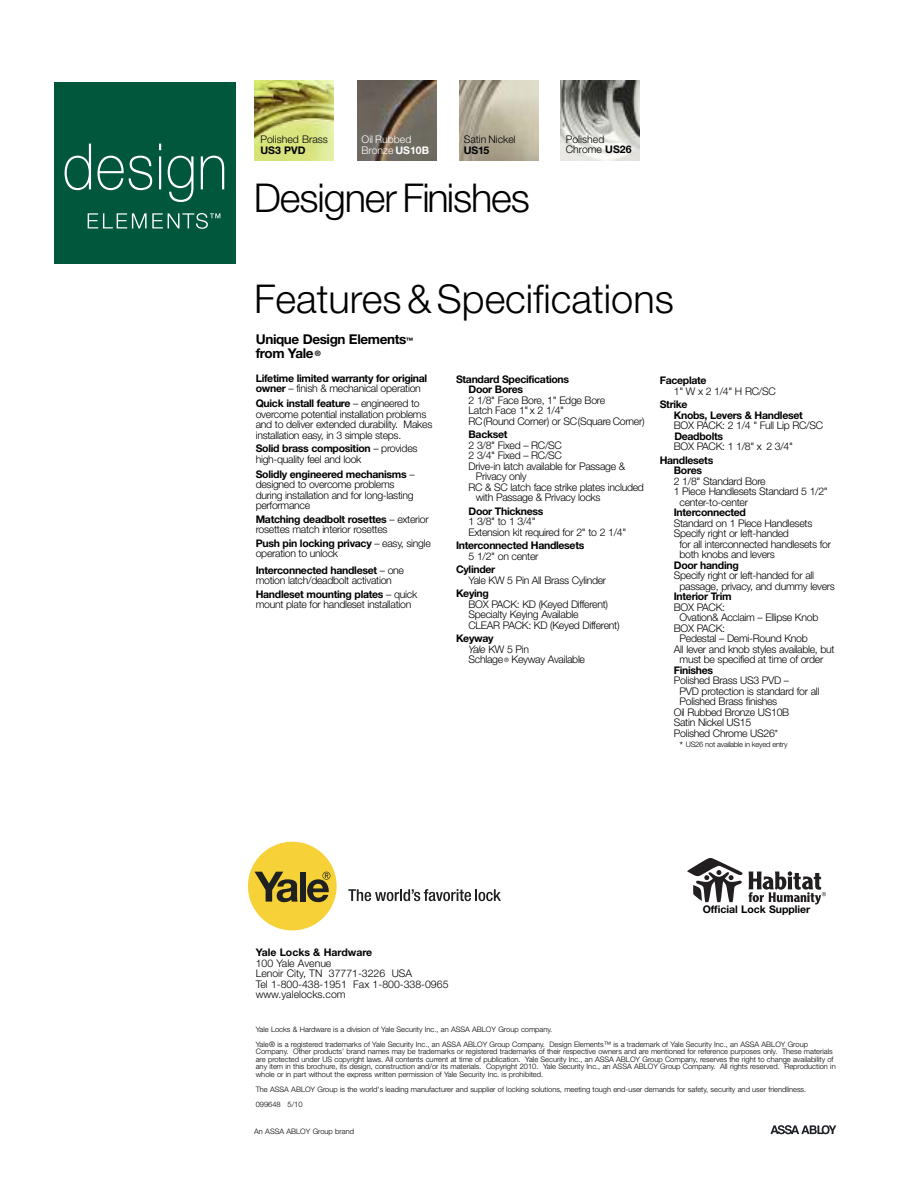
<style>
.page{position:relative;width:918px;height:1188px;background:#fff}
.page>*{position:absolute;margin:0;border:0;box-sizing:border-box;transform-origin:0 0}
.t1{font:300 39.75px "Helvetica Neue";color:#000}
.t2{font:300 39.75px "Helvetica Neue";letter-spacing:-.03em;color:#000}
.t3{font:700 13.5px/13.5px "Helvetica Neue";letter-spacing:-.03em;color:#000}
.t4{font:300 10.5px/10.5px "Helvetica Neue";letter-spacing:-.03em;color:#000}
.t5{font:700 10.5px/10.5px "Helvetica Neue";letter-spacing:-.03em;color:#000}
.t6{font:300 10.5px/10.5px "Helvetica Neue";color:#000}
.t7{font:700 10.5px "Helvetica Neue";color:#000}
.t8{font:300 10.5px/10.5px "Helvetica Neue";color:#fff}
.t9{font:300 7.5px/7.5px "Helvetica Neue";color:#000}
.t10{font:300 7.5px "Helvetica Neue";letter-spacing:-.03em;color:#000}
.s1{font-weight:700}
.s2{font-size:7.5px}
.s3{font-weight:300}
.s4{font-style:italic}
.s5{font-size:6px}
.s6{font-size:10.5px}
</style>
<div class="page">
<img style="left:254px;top:81px;width:79px;height:79px">
<img style="left:357px;top:81px;width:79px;height:79px">
<img style="left:459px;top:81px;width:79px;height:79px">
<img style="left:561px;top:81px;width:79px;height:79px">
<div style="left:248px;top:842px;width:89px;height:88px;background:#f6d238;border-radius:50%"></div>
<svg style="left:255px;top:872px;width:43px;height:30px"></svg>
<div style="left:300px;top:872px;width:6px;height:30px;background:#1f2020"></div>
<svg style="left:307px;top:872px;width:23px;height:30px"></svg>
<svg style="left:348px;top:889px;width:153px;height:12px"></svg>
<svg style="left:770px;top:1125px;width:66px;height:9px"></svg>
<div style="left:54px;top:82px;width:182px;height:182px;background:#00573c"></div>
<svg style="left:65px;top:144px;width:26px;height:46px"></svg>
<svg style="left:97px;top:156px;width:55px;height:34px"></svg>
<svg style="left:159px;top:144px;width:2px;height:6px"></svg>
<hr style="left:159px;top:156px;width:2px;height:33px;background:#fff">
<svg style="left:168px;top:156px;width:26px;height:46px"></svg>
<svg style="left:201px;top:156px;width:23px;height:33px"></svg>
<svg style="left:88px;top:213px;width:132px;height:16px"></svg>
<svg style="left:687px;top:858px;width:139px;height:47px"></svg>
<p class="t5" style="left:464px;top:146px;width:27px">US15</p>
<p class="t6" style="left:566px;top:135px;width:67px">Polished<br>Chrome <span class="s1">US26</span></p>
<p class="t6" style="left:260px;top:135px;width:69px">Polished Brass</p>
<p class="t5" style="left:260px;top:146px;width:47px">US3 PVD</p>
<p class="t8" style="left:362px;top:135px;width:69px">Oil Rubbed<br>Bronze <span class="s1">US10B</span></p>
<p class="t6" style="left:464px;top:135px;width:54px">Satin Nickel</p>
<h1 class="t2" style="left:254px;top:184px;width:278px">Designer Finishes</h1>
<h1 class="t1" style="left:254px;top:285px;width:421px">Features&amp;Specifications</h1>
<p class="t3" style="left:256px;top:334px;width:159px">Unique Design Elements<span class="s2">™ </span>from Yale <span class="s2">®</span></p>
<p class="t5" style="left:256px;top:373px;width:173px">Lifetime limited warranty for original owner <span class="s3">– finish &amp; mechanical operation</span></p>
<p class="t4" style="left:256px;top:399px;width:178px"><span class="s1">Quick install feature</span> – engineered to overcome potential installation problems and to deliver extended durability. Makes installation easy, in 3 simple steps.</p>
<p class="t4" style="left:256px;top:444px;width:163px"><span class="s1">Solid brass composition</span> – provides high-quality feel and look</p>
<p class="t4" style="left:256px;top:470px;width:160px"><span class="s1">Solidly engineered mechanisms</span> – designed to overcome problems during installation and for long-lasting performance</p>
<p class="t4" style="left:256px;top:515px;width:175px"><span class="s1">Matching deadbolt rosettes</span> – exterior rosettes match interior rosettes</p>
<p class="t4" style="left:256px;top:539px;width:177px"><span class="s1">Push pin locking privacy</span> – easy, single operation to unlock</p>
<p class="t4" style="left:256px;top:566px;width:150px"><span class="s1">Interconnected handleset</span> – one motion latch/deadbolt activation</p>
<p class="t4" style="left:256px;top:590px;width:163px"><span class="s1">Handleset mounting plates</span> – quick mount plate for handleset installation</p>
<p class="t5" style="left:469px;top:375px;width:102px;text-indent:-13px">Standard Specifications<br>Door Bores</p>
<p class="t4" style="left:469px;top:396px;width:178px">2 1/8" Face Bore, 1" Edge Bore<br>Latch Face 1" x 2 1/4"<br>RC(Round Corner) or SC(Square Corner)</p>
<p class="t5" style="left:469px;top:430px;width:41px">Backset</p>
<p class="t4" style="left:469px;top:441px;width:95px">2 3/8" Fixed – RC/SC</p>
<p class="t4" style="left:469px;top:451px;width:95px">2 3/4" Fixed – RC/SC</p>
<p class="t4" style="left:469px;top:462px;width:158px">Drive-in latch available for Passage &amp;</p>
<p class="t4" style="left:476px;top:472px;width:52px">Privacy only</p>
<p class="t4" style="left:469px;top:483px;width:177px">RC &amp; SC latch face strike plates included</p>
<p class="t4" style="left:476px;top:493px;width:126px">with Passage &amp; Privacy locks</p>
<p class="t5" style="left:469px;top:507px;width:77px">Door Thickness</p>
<p class="t4" style="left:469px;top:517px;width:159px">1 3/8" to 1 3/4"<br>Extension kit required for 2" to 2 1/4"</p>
<p class="t5" style="left:456px;top:541px;width:130px">Interconnected Handlesets</p>
<p class="t4" style="left:469px;top:552px;width:72px">5 1/2" on center</p>
<p class="t5" style="left:456px;top:565px;width:41px">Cylinder</p>
<p class="t4" style="left:469px;top:576px;width:139px">Yale KW 5 Pin All Brass Cylinder</p>
<p class="t5" style="left:456px;top:589px;width:34px">Keying</p>
<p class="t4" style="left:469px;top:600px;width:152px">BOX PACK: KD (Keyed Different)<br>Specialty Keying Available<br>CLEAR PACK: KD (Keyed Different)</p>
<p class="t4" style="left:469px;top:634px;width:118px;text-indent:-13px"><span class="s1">Keyway<br></span><span class="s4">Yale</span> KW 5 Pin<br>Schlage <span class="s5">®</span> Keyway Available</p>
<p class="t5" style="left:660px;top:376px;width:48px">Faceplate</p>
<p class="t4" style="left:674px;top:387px;width:103px">1" W x 2 1/4" H RC/SC</p>
<p class="t5" style="left:674px;top:400px;width:130px;text-indent:-14px">Strike<br>Knobs, Levers &amp; Handleset</p>
<p class="t4" style="left:674px;top:421px;width:151px">BOX PACK: 2 1/4 " Full Lip RC/SC</p>
<p class="t5" style="left:674px;top:432px;width:50px">Deadbolts</p>
<p class="t4" style="left:674px;top:442px;width:121px">BOX PACK: 1 1/8" x 2 3/4"</p>
<p class="t5" style="left:660px;top:456px;width:55px;text-align:center">Handlesets<br>Bores</p>
<p class="t4" style="left:674px;top:477px;width:93px">2 1/8" Standard Bore</p>
<p class="t4" style="left:674px;top:487px;width:156px">1 Piece Handlesets Standard 5 1/2"</p>
<p class="t4" style="left:680px;top:498px;width:70px">center-to-center</p>
<p class="t5" style="left:674px;top:508px;width:74px">Interconnected</p>
<p class="t4" style="left:674px;top:519px;width:140px">Standard on 1 Piece Handlesets</p>
<p class="t4" style="left:674px;top:529px;width:117px">Specify right or left-handed</p>
<p class="t4" style="left:680px;top:540px;width:153px">for all interconnected handlesets for</p>
<p class="t4" style="left:680px;top:550px;width:97px">both knobs and levers</p>
<p class="t5" style="left:674px;top:561px;width:66px">Door handing</p>
<p class="t4" style="left:680px;top:571px;width:157px;text-indent:-6px">Specify right or left-handed for all passage, privacy, and dummy levers</p>
<p class="t5" style="left:674px;top:592px;width:59px">Interior Trim</p>
<p class="t4" style="left:674px;top:603px;width:53px">BOX PACK:</p>
<p class="t4" style="left:680px;top:613px;width:140px">Ovation&amp; Acclaim – Ellipse Knob</p>
<p class="t4" style="left:674px;top:624px;width:53px">BOX PACK:</p>
<p class="t4" style="left:680px;top:634px;width:130px">Pedestal – Demi-Round Knob</p>
<p class="t4" style="left:674px;top:645px;width:162px">All lever and knob styles available, but</p>
<p class="t4" style="left:680px;top:655px;width:145px">must be specified at time of order</p>
<p class="t5" style="left:674px;top:666px;width:41px">Finishes</p>
<p class="t4" style="left:674px;top:676px;width:117px">Polished Brass US3 PVD –</p>
<p class="t4" style="left:680px;top:687px;width:141px">PVD protection is standard for all</p>
<p class="t4" style="left:680px;top:697px;width:99px">Polished Brass finishes</p>
<p class="t4" style="left:674px;top:708px;width:117px">Oil Rubbed Bronze US10B</p>
<p class="t4" style="left:674px;top:718px;width:79px">Satin Nickel US15</p>
<p class="t4" style="left:674px;top:729px;width:106px">Polished Chrome US26*</p>
<p class="t10" style="left:680px;top:742px;width:109px"><span class="s6">*</span> US26 not available in keyed entry</p>
<p class="t7" style="left:703px;top:906px;width:109px">Official Lock Supplier</p>
<p class="t7" style="left:256px;top:949px;width:118px">Yale Locks &amp; Hardware</p>
<p class="t6" style="left:256px;top:959px;width:194px">100 Yale Avenue<br>Lenoir City, TN 37771-3226 USA<br>Tel 1-800-438-1951 Fax 1-800-338-0965 www.yalelocks.com</p>
<p class="t9" style="left:256px;top:1022px;width:554px;line-height:15px">Yale Locks &amp; Hardware is a division of Yale Security Inc., an ASSA ABLOY Group company.<br>Yale® is a registered trademarks of Yale Security Inc., an ASSA ABLOY Group Company. Design Elements™ is a trademark of Yale Security Inc., an ASSA ABLOY Group</p>
<p class="t9" style="left:256px;top:1049px;width:581px">Company. Other products’ brand names may be trademarks or registered trademarks of their respective owners and are mentioned for reference purposes only. These materials are protected under US copyright laws. All contents current at time of publication. Yale Security Inc., an ASSA ABLOY Group Company, reserves the right to change availability of any item in this brochure, its design, construction and/or its materials. Copyright 2010. Yale Security Inc., an ASSA ABLOY Group Company. All rights reserved. Reproduction in whole or in part without the express written permission of Yale Security Inc. is prohibited.</p>
<p class="t9" style="left:256px;top:1082px;width:552px;line-height:15px">The ASSA ABLOY Group is the world's leading manufacturer and supplier of locking solutions, meeting tough end-user demands for safety, security and user friendliness.<br>099648 5/10</p>
<p class="t9" style="left:254px;top:1128px;width:101px">An ASSA ABLOY Group brand</p>
</div>
